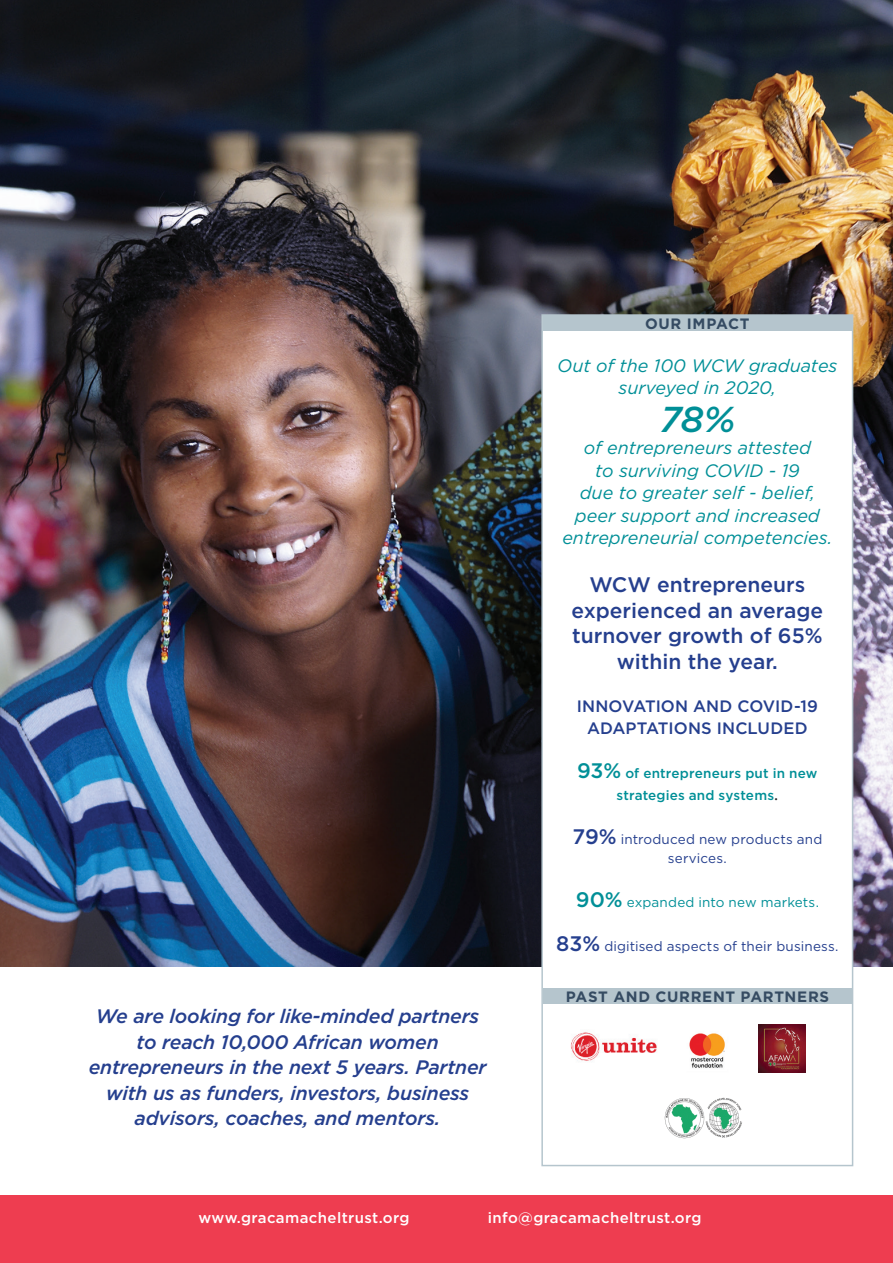
<style>
.page{position:relative;width:893px;height:1263px;background:#fff}
.page>*{position:absolute;margin:0;border:0;box-sizing:border-box;transform-origin:0 0}
.t1{font:italic 500 36px "Gotham";color:#008f97}
.t2{font:500 21px/25.5px "Gotham";color:#253f8e;text-align:center}
.t3{font:italic 500 19.5px/25.5px "Gotham";letter-spacing:-.01em;color:#253f8e;text-align:center}
.t4{font:italic 18px/22.5px "Gotham";color:#008f97;text-align:center}
.t5{font:500 16.5px/21.6px "Gotham";letter-spacing:.005em;color:#253f8e;text-align:center}
.t6{font:500 15px "Gotham";letter-spacing:.025em;color:#fff}
.t7{font:700 15px "Gotham";letter-spacing:.045em;color:#354b62}
.t8{font:13.5px/19.5px "Gotham";letter-spacing:.01em;color:#253f8e;text-align:center}
.t9{font:500 13.5px/21.6px "Gotham";letter-spacing:.015em;color:#008f97;text-align:center}
.t10{font:13.5px "Gotham";letter-spacing:.01em;color:#008f97}
.s1{font-size:21px}
.s2{font-family:"Minion Pro";font-weight:400;font-size:18px;color:#231f20}
.s3{font-weight:500;font-size:21px}
</style>
<div class="page">
<img style="left:0;top:0;width:893px;height:966px">
<div style="left:542px;top:315px;width:311px;height:850px;background:#fff"></div>
<div style="left:543px;top:316px;width:309px;height:15px;background:#b5c5cd"></div>
<div style="left:543px;top:988px;width:309px;height:15px;background:#b5c5cd"></div>
<div style="left:541px;top:314px;width:312px;height:852px;border:2px solid #b5c5cd"></div>
<img style="left:689px;top:1033px;width:36px;height:35px">
<img style="left:570px;top:1032px;width:87px;height:29px">
<img style="left:664px;top:1097px;width:78px;height:41px">
<img style="left:759px;top:1025px;width:47px;height:47px">
<div style="left:0;top:1195px;width:893px;height:68px;background:#ee3d50"></div>
<p class="t3" style="left:89px;top:1004px;width:399px">We are looking for like-minded partners to reach 10,000 African women entrepreneurs in the next 5 years. Partner with us as funders, investors, business advisors, coaches, and mentors.</p>
<p class="t7" style="left:645px;top:315px;width:106px">OUR IMPACT</p>
<p class="t4" style="left:557px;top:354px;width:282px">Out of the 100 WCW graduates surveyed in 2020,</p>
<h1 class="t1" style="left:660px;top:398px;width:76px">78%</h1>
<p class="t4" style="left:562px;top:437px;width:272px">of entrepreneurs attested<br>to surviving COVID - 19<br>due to greater self - belief, peer support and increased entrepreneurial competencies.</p>
<p class="t2" style="left:572px;top:571px;width:253px">WCW entrepreneurs experienced an average turnover growth of 65% within the year.</p>
<p class="t5" style="left:577px;top:695px;width:243px">INNOVATION AND COVID-19<br>ADAPTATIONS INCLUDED</p>
<p class="t9" style="left:577px;top:762px;width:242px"><span class="s1">93%</span> of entrepreneurs put in new strategies and systems<span class="s2">.</span></p>
<p class="t8" style="left:572px;top:829px;width:251px"><span class="s3">79%</span> introduced new products and services.</p>
<p class="t10" style="left:576px;top:895px;width:245px"><span class="s3">90%</span> expanded into new markets.</p>
<p class="t8" style="left:556px;top:937px;width:284px"><span class="s3">83%</span> digitised aspects of their business.</p>
<p class="t7" style="left:566px;top:988px;width:265px">PAST AND CURRENT PARTNERS</p>
<p class="t6" style="left:198px;top:1209px;width:212px">www.gracamacheltrust.org</p>
<p class="t6" style="left:488px;top:1209px;width:215px">info@gracamacheltrust.org</p>
</div>
